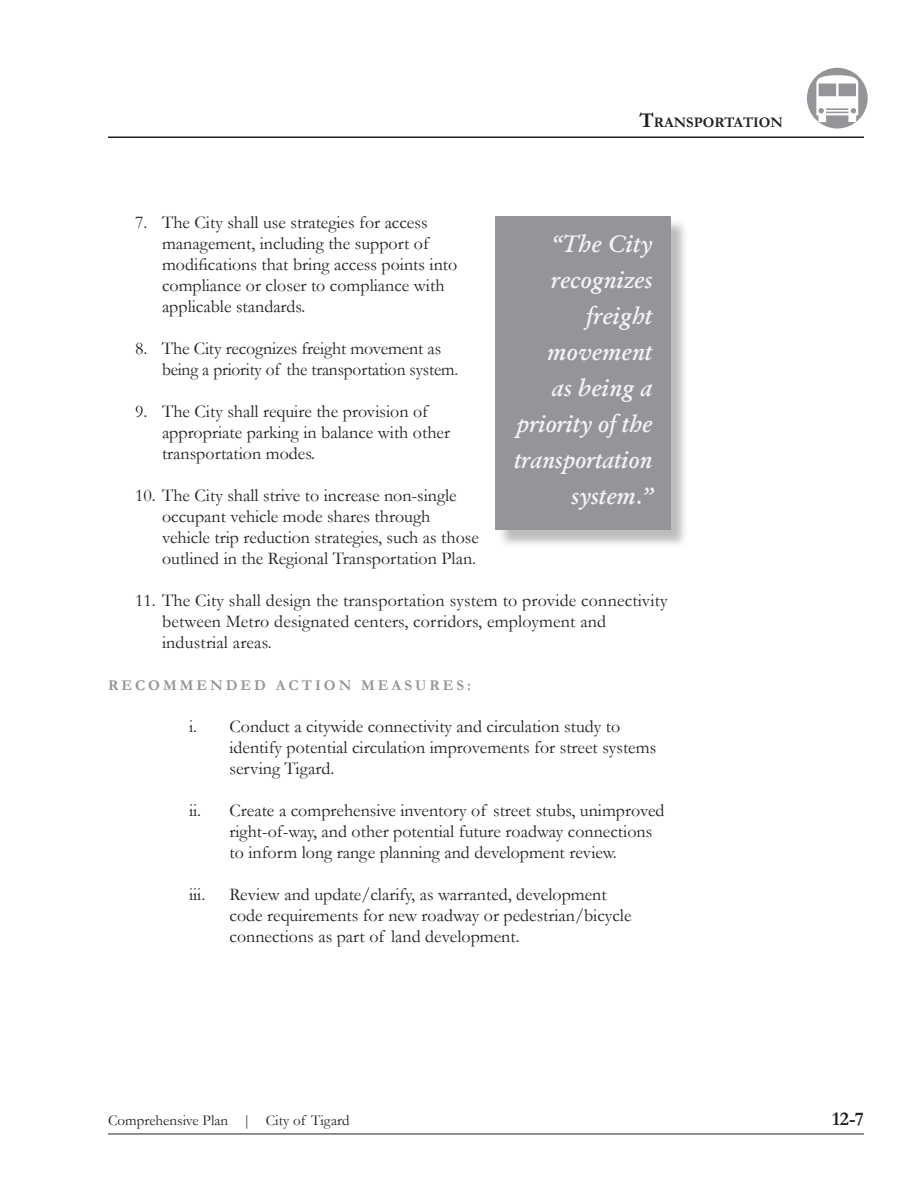
<style>
.page{position:relative;width:918px;height:1188px;background:#fff}
.page>*{position:absolute;margin:0;border:0;box-sizing:border-box;transform-origin:0 0}
.Pull_Quote{font:italic 600 24px/36px "Garamond";color:#f2f3f4;text-align:right}
.t1{font:700 19.5px "Garamond";color:#231f20}
.t2{font:18px/21px "Garamond";color:#231f20}
.t3{font:15px "Garamond";color:#231f20}
.t4{font:700 15px "Garamond";letter-spacing:.2em;color:#939598}
.t5{font:700 14.7px "Garamond";color:#231f20}
.s1{font-size:21px}
</style>
<div class="page">
<hr style="left:108px;top:136px;width:756px;height:2px;background:#231f20">
<hr style="left:108px;top:1134px;width:756px;height:1px;background:#231f20">
<div style="left:807px;top:68px;width:61px;height:61px;background:#939598;border-radius:50%"></div>
<svg style="left:816px;top:75px;width:42px;height:47px"></svg>
<div style="left:497px;top:218px;width:192px;height:331px;background:#231f20;opacity:.3"></div>
<div style="left:495px;top:216px;width:175px;height:314px;background:#939598"></div>
<p class="t5" style="left:639px;top:113px;width:145px"><span class="s1">T</span>RANSPORTATION</p>
<p class="t2" style="left:162px;top:211px;width:297px;text-indent:-27px">7. The City shall use strategies for access management, including the support of modifications that bring access points into compliance or closer to compliance with applicable standards.</p>
<p class="t2" style="left:162px;top:337px;width:298px;text-indent:-27px">8. The City recognizes freight movement as being a priority of the transportation system.</p>
<p class="t2" style="left:162px;top:400px;width:290px;text-indent:-27px">9. The City shall require the provision of appropriate parking in balance with other transportation modes.</p>
<p class="t2" style="left:162px;top:484px;width:319px;text-indent:-27px">10. The City shall strive to increase non-single occupant vehicle mode shares through vehicle trip reduction strategies, such as those outlined in the Regional Transportation Plan.</p>
<p class="t2" style="left:162px;top:589px;width:507px;text-indent:-27px">11. The City shall design the transportation system to provide connectivity between Metro designated centers, corridors, employment and industrial areas.</p>
<p class="t4" style="left:108px;top:675px;width:365px">RECOMMENDED ACTION MEASURES:</p>
<p class="t2" style="left:230px;top:715px;width:428px;text-indent:-40px">i. Conduct a citywide connectivity and circulation study to identify potential circulation improvements for street systems serving Tigard.</p>
<p class="t2" style="left:230px;top:799px;width:437px;text-indent:-40px">ii. Create a comprehensive inventory of street stubs, unimproved right-of-way, and other potential future roadway connections to inform long range planning and development review.</p>
<p class="t2" style="left:189px;top:883px;width:18px">iii.</p>
<p class="t2" style="left:230px;top:883px;width:404px">Review and update/clarify, as warranted, development code requirements for new roadway or pedestrian/bicycle connections as part of land development.</p>
<p class="Pull_Quote" style="left:514px;top:226px;width:140px">“The City recognizes freight movement<br>as being a priority of the transportation system.”</p>
<p class="t3" style="left:108px;top:1110px;width:243px">Comprehensive Plan | City of Tigard</p>
<p class="t1" style="left:832px;top:1105px;width:33px">12-7</p>
</div>
